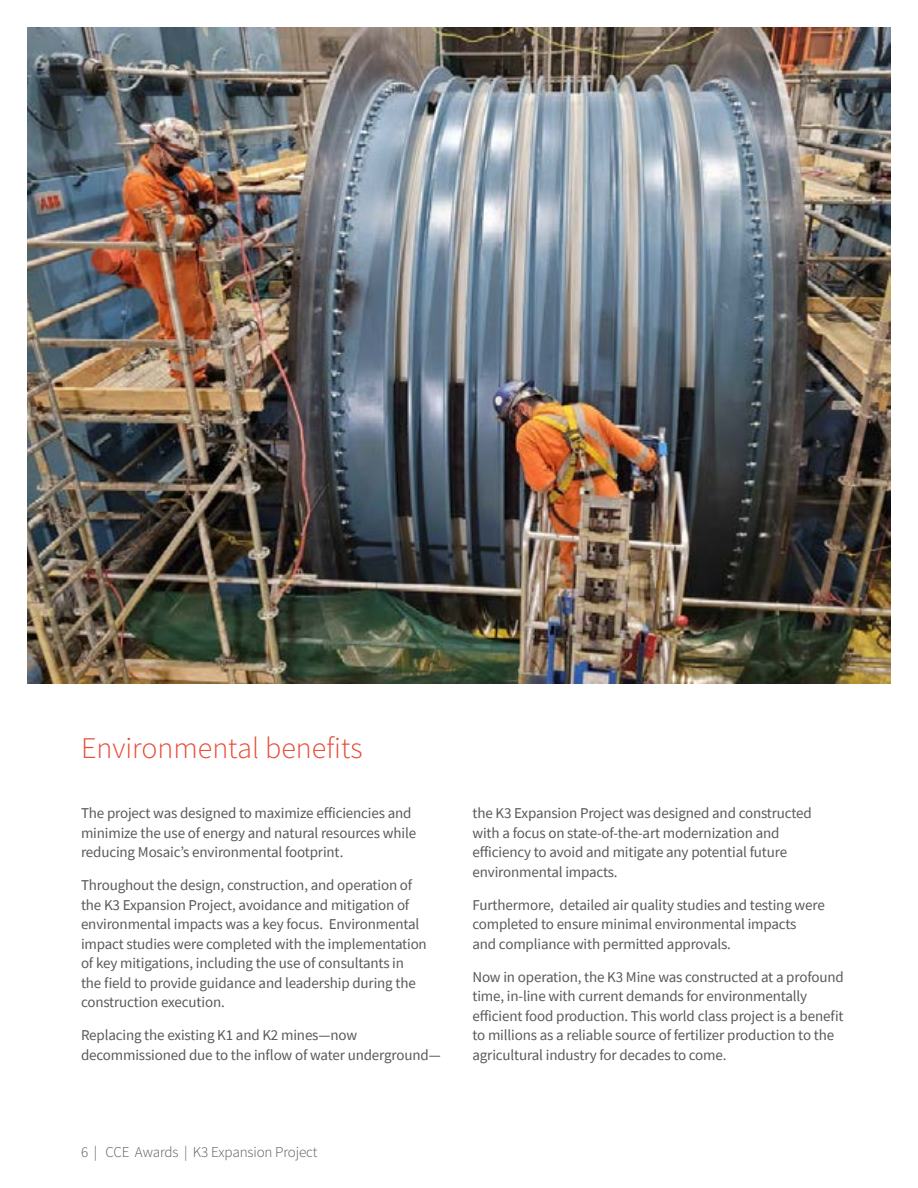
<style>
.page{position:relative;width:918px;height:1188px;background:#fff}
.page>*{position:absolute;margin:0;border:0;box-sizing:border-box;transform-origin:0 0}
.t1{font:300 30px "Source Sans Pro";color:#e84b38}
.t2{font:15px/19.5px "Source Sans Pro";letter-spacing:-.01em;color:#58595b}
.t3{font:300 15px "Source Sans Pro";letter-spacing:-.01em;color:#58595b}
</style>
<div class="page">
<img style="left:27px;top:27px;width:864px;height:657px">
<h1 class="t1" style="left:81px;top:730px;width:283px">Environmental benefits</h1>
<p class="t2" style="left:81px;top:803px;width:337px">The project was designed to maximize efficiencies and minimize the use of energy and natural resources while reducing Mosaic’s environmental footprint.</p>
<p class="t2" style="left:81px;top:875px;width:347px">Throughout the design, construction, and operation of the K3 Expansion Project, avoidance and mitigation of environmental impacts was a key focus. Environmental impact studies were completed with the implementation of key mitigations, including the use of consultants in the field to provide guidance and leadership during the construction execution.</p>
<p class="t2" style="left:81px;top:1025px;width:361px">Replacing the existing K1 and K2 mines—now decommissioned due to the inflow of water underground—</p>
<p class="t2" style="left:472px;top:803px;width:341px">the K3 Expansion Project was designed and constructed with a focus on state-of-the-art modernization and efficiency to avoid and mitigate any potential future environmental impacts.</p>
<p class="t2" style="left:473px;top:895px;width:354px">Furthermore, detailed air quality studies and testing were completed to ensure minimal environmental impacts<br>and compliance with permitted approvals.</p>
<p class="t2" style="left:473px;top:967px;width:373px">Now in operation, the K3 Mine was constructed at a profound time, in-line with current demands for environmentally efficient food production. This world class project is a benefit to millions as a reliable source of fertilizer production to the agricultural industry for decades to come.</p>
<p class="t3" style="left:81px;top:1142px;width:238px">6 | CCE Awards | K3 Expansion Project</p>
</div>
